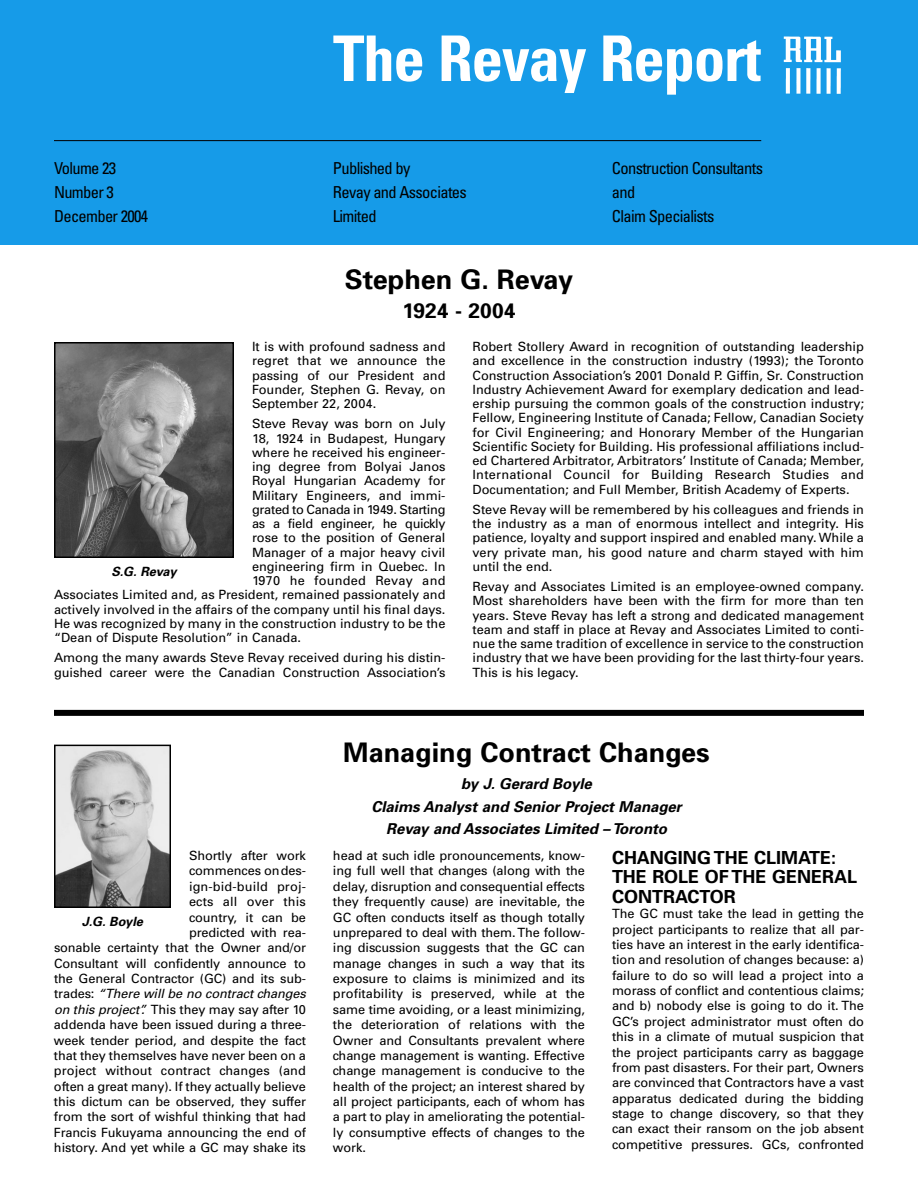
<style>
.page{position:relative;width:918px;height:1188px;background:#fff}
.page>*{position:absolute;margin:0;border:0;box-sizing:border-box;transform-origin:0 0}
.t1{font:700 condensed 63px "Univers";letter-spacing:-.02em;color:#fff}
.t2{font:700 27px "Univers";color:#000}
.t3{font:700 21px "Univers";color:#000}
.t4{font:700 18px/19.5px "Univers";color:#000}
.t5{font:condensed 16.5px "Univers";letter-spacing:-.04em;color:#000}
.t6{font:italic 700 15px/22.5px "Univers";color:#000;text-align:center}
.t7{font:12.75px/15.5px "Univers";color:#000;text-align:justify}
.t8{font:12.75px "Univers";letter-spacing:-.02em;color:#000}
.t9{font:12.75px "Univers";letter-spacing:.02em;color:#000}
.t10{font:italic 700 12.75px "Univers";color:#000}
.s1{font-style:italic}
</style>
<div class="page">
<div style="left:0;top:0;width:918px;height:244px;background:#169be8"></div>
<hr style="left:54px;top:140px;width:707px;height:1px;background:#000">
<img style="left:783px;top:36px;width:58px;height:58px">
<img style="left:57px;top:345px;width:174px;height:210px">
<div style="left:54px;top:342px;width:180px;height:216px;border:2px solid #000"></div>
<div style="left:54px;top:710px;width:810px;height:6px;background:#000"></div>
<img style="left:57px;top:748px;width:111px;height:157px">
<div style="left:54px;top:745px;width:117px;height:163px;border:2px solid #000"></div>
<h1 class="t1" style="left:333px;top:36px;width:430px">The Revay Report</h1>
<p class="t5" style="left:54px;top:162px;width:64px">Volume 23</p>
<p class="t5" style="left:333px;top:162px;width:79px">Published by</p>
<p class="t5" style="left:612px;top:162px;width:153px">Construction Consultants</p>
<p class="t5" style="left:54px;top:186px;width:61px">Number 3</p>
<p class="t5" style="left:333px;top:186px;width:135px">Revay and Associates</p>
<p class="t5" style="left:612px;top:186px;width:25px">and</p>
<p class="t5" style="left:54px;top:210px;width:96px">December 2004</p>
<p class="t5" style="left:333px;top:210px;width:45px">Limited</p>
<p class="t5" style="left:612px;top:210px;width:104px">Claim Specialists</p>
<h2 class="t2" style="left:345px;top:270px;width:230px">Stephen G. Revay</h2>
<h3 class="t3" style="left:402px;top:303px;width:115px">1924 - 2004</h3>
<p class="t7" style="left:252px;top:341px;width:195px;line-height:14.2px">It is with profound sadness and regret that we announce the passing of our President and Founder, Stephen G. Revay, on September 22, 2004.</p>
<p class="t7" style="left:252px;top:417px;width:195px">Steve Revay was born on July</p>
<p class="t7" style="left:252px;top:432px;width:195px">18, 1924 in Budapest, Hungary</p>
<p class="t7" style="left:252px;top:446px;width:195px">where he received his engineer-</p>
<p class="t7" style="left:252px;top:460px;width:195px">ing degree from Bolyai Janos</p>
<p class="t7" style="left:252px;top:474px;width:195px">Royal Hungarian Academy for</p>
<p class="t7" style="left:252px;top:489px;width:195px">Military Engineers, and immi-</p>
<p class="t8" style="left:252px;top:505px;width:195px">grated to Canada in 1949. Starting</p>
<p class="t8" style="left:252px;top:519px;width:195px">as a field engineer, he quickly</p>
<p class="t7" style="left:252px;top:531px;width:195px">rose to the position of General</p>
<p class="t7" style="left:252px;top:546px;width:195px">Manager of a major heavy civil</p>
<p class="t7" style="left:252px;top:560px;width:195px">engineering firm in Quebec. In</p>
<p class="t9" style="left:252px;top:576px;width:195px">1970 he founded Revay and</p>
<p class="t7" style="left:54px;top:588px;width:393px">Associates Limited and, as President, remained passionately and</p>
<p class="t7" style="left:54px;top:603px;width:393px">actively involved in the affairs of the company until his final days.</p>
<p class="t7" style="left:54px;top:617px;width:393px">He was recognized by many in the construction industry to be the</p>
<p class="t7" style="left:54px;top:631px;width:249px">“Dean of Dispute Resolution” in Canada.</p>
<p class="t7" style="left:54px;top:652px;width:393px;line-height:14.2px">Among the many awards Steve Revay received during his distin&shy;guished career were the Canadian Construction Association’s</p>
<p class="t10" style="left:112px;top:567px;width:66px">S.G. Revay</p>
<p class="t7" style="left:472px;top:341px;width:393px;line-height:14.2px">Robert Stollery Award in recognition of outstanding leadership and excellence in the construction industry (1993); the Toronto Construction Association’s 2001 Donald P. Giffin, Sr. Construction Industry Achievement Award for exemplary dedication and lead&shy;ership pursuing the common goals of the construction industry; Fellow, Engineering Institute of Canada; Fellow, Canadian Society for Civil Engineering; and Honorary Member of the Hungarian Scientific Society for Building. His professional affiliations includ&shy;ed Chartered Arbitrator, Arbitrators’ Institute of Canada; Member, International Council for Building Research Studies and Documentation; and Full Member, British Academy of Experts.</p>
<p class="t7" style="left:472px;top:503px;width:393px;line-height:14.2px">Steve Revay will be remembered by his colleagues and friends in the industry as a man of enormous intellect and integrity. His patience, loyalty and support inspired and enabled many. While a very private man, his good nature and charm stayed with him until the end.</p>
<p class="t7" style="left:472px;top:581px;width:393px;line-height:14.2px">Revay and Associates Limited is an employee-owned company.<br>Most shareholders have been with the firm for more than ten years. Steve Revay has left a strong and dedicated management team and staff in place at Revay and Associates Limited to conti&shy;nue the same tradition of excellence in service to the construction industry that we have been providing for the last thirty-four years.<br>This is his legacy.</p>
<h2 class="t2" style="left:343px;top:743px;width:368px">Managing Contract Changes</h2>
<p class="t6" style="left:371px;top:774px;width:312px">by J. Gerard Boyle<br>Claims Analyst and Senior Project Manager<br>Revay and Associates Limited – Toronto</p>
<p class="t7" style="left:54px;top:849px;width:254px;text-align:right">Shortly after work<br>commences ondes-<br>ign-bid-build proj-<br>ects all over this<br>country, it can be<br>predicted with rea-<br>sonable certainty that the Owner and/or Consultant will confidently announce to the General Contractor (GC) and its sub&shy;trades: <span class="s1">“There will be no contract changes on this project”.</span> This they may say after 10 addenda have been issued during a three&shy;week tender period, and despite the fact that they themselves have never been on a project without contract changes (and often a great many). If they actually believe this dictum can be observed, they suffer from the sort of wishful thinking that had Francis Fukuyama announcing the end of history. And yet while a GC may shake its</p>
<p class="t7" style="left:333px;top:849px;width:254px">head at such idle pronouncements, know&shy;ing full well that changes (along with the delay, disruption and consequential effects they frequently cause) are inevitable, the GC often conducts itself as though totally unprepared to deal with them. The follow&shy;ing discussion suggests that the GC can manage changes in such a way that its exposure to claims is minimized and its profitability is preserved, while at the same time avoiding, or a least minimizing, the deterioration of relations with the Owner and Consultants prevalent where change management is wanting. Effective change management is conducive to the health of the project; an interest shared by all project participants, each of whom has a part to play in ameliorating the potential&shy;ly consumptive effects of changes to the work.</p>
<h3 class="t4" style="left:612px;top:849px;width:247px">CHANGING THE CLIMATE:<br>THE ROLE OF THE GENERAL<br>CONTRACTOR</h3>
<p class="t7" style="left:612px;top:907px;width:253px">The GC must take the lead in getting the project participants to realize that all par&shy;ties have an interest in the early identifica&shy;tion and resolution of changes because: a) failure to do so will lead a project into a morass of conflict and contentious claims; and b) nobody else is going to do it. The GC’s project administrator must often do this in a climate of mutual suspicion that the project participants carry as baggage from past disasters. For their part, Owners are convinced that Contractors have a vast apparatus dedicated during the bidding stage to change discovery, so that they can exact their ransom on the job absent competitive pressures. GCs, confronted</p>
<p class="t10" style="left:82px;top:917px;width:63px">J.G. Boyle</p>
</div>
